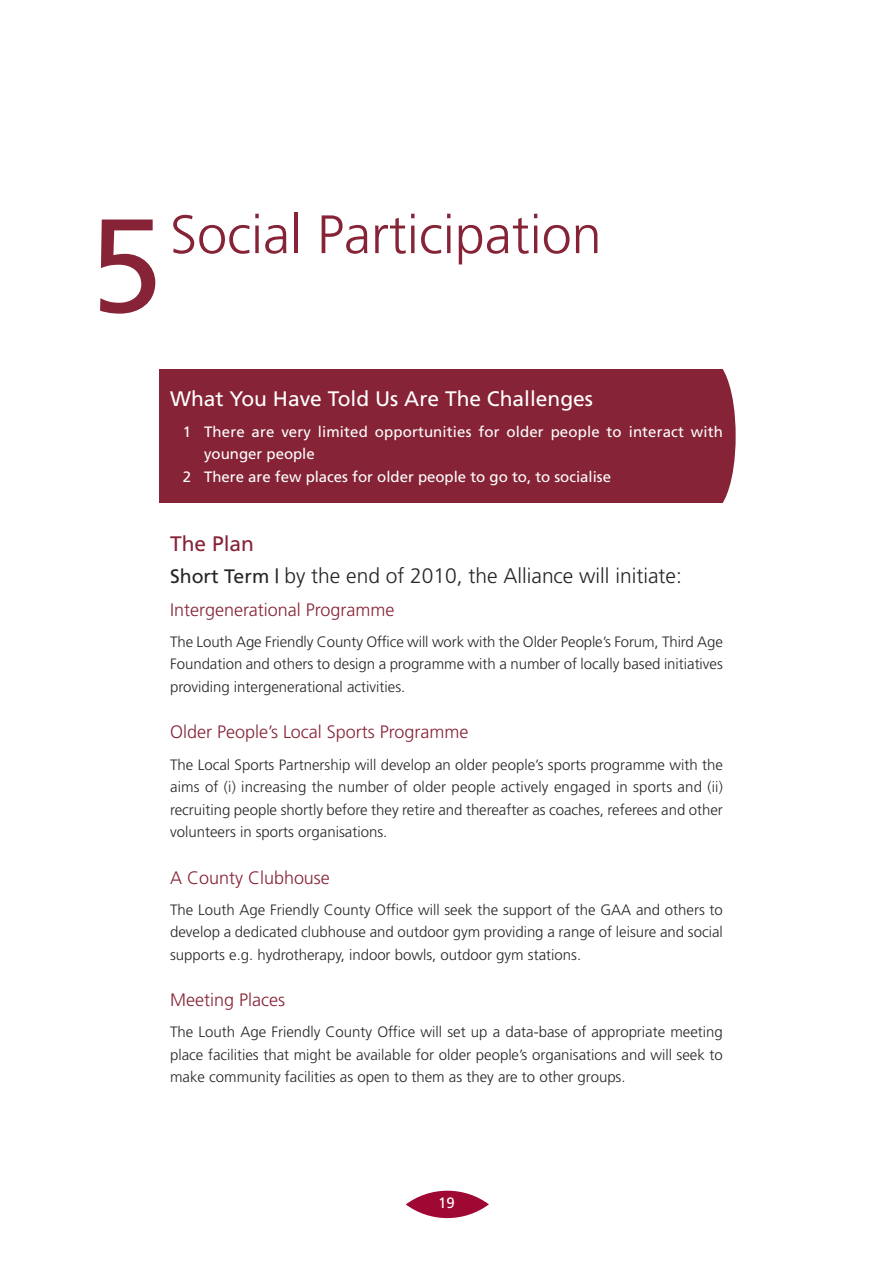
<style>
.page{position:relative;width:893px;height:1263px;background:#fff}
.page>*{position:absolute;margin:0;border:0;box-sizing:border-box;transform-origin:0 0}
.t1{font:132.6px "Frutiger";color:#862336}
.t2{font:300 54px "Frutiger";color:#862336}
.t3{font:300 21px/32.5px "Frutiger";color:#272627}
.t4{font:21px "Frutiger";color:#fff}
.t5{font:300 18px "Frutiger";color:#862336}
.t6{font:300 15px/22.5px "Frutiger";color:#272627;text-align:justify}
.t7{font:15px "Frutiger";letter-spacing:.01em;color:#fff}
.s1{font-weight:400;color:#862336}
.s2{font-weight:400;font-size:19.5px}
</style>
<div class="page">
<svg style="left:406px;top:1191px;width:83px;height:27px;background:#aa264b"></svg>
<svg style="left:723px;top:369px;width:13px;height:134px"></svg>
<div style="left:160px;top:369px;width:563px;height:134px;background:#862336"></div>
<h1 class="t1" style="left:89px;top:213px;width:75px">5</h1>
<h2 class="t2" style="left:170px;top:213px;width:433px">Social Participation</h2>
<h3 class="t4" style="left:170px;top:390px;width:424px">What You Have Told Us Are The Challenges</h3>
<p class="t7" style="left:183px;top:426px;width:542px">1 There are very limited opportunities for older people to interact with</p>
<p class="t7" style="left:204px;top:448px;width:112px">younger people</p>
<p class="t7" style="left:183px;top:471px;width:430px">2 There are few places for older people to go to, to socialise</p>
<h3 class="t3" style="left:170px;top:529px;width:513px"><span class="s1">The Plan<br></span><span class="s2">Short Term |</span> by the end of 2010, the Alliance will initiate:</h3>
<p class="t5" style="left:170px;top:602px;width:226px">Intergenerational Programme</p>
<p class="t6" style="left:170px;top:632px;width:554px">The Louth Age Friendly County Office will work with the Older People’s Forum, Third Age Foundation and others to design a programme with a number of locally based initiatives providing intergenerational activities.</p>
<p class="t5" style="left:170px;top:725px;width:300px">Older People’s Local Sports Programme</p>
<p class="t6" style="left:170px;top:754px;width:554px">The Local Sports Partnership will develop an older people’s sports programme with the aims of (i) increasing the number of older people actively engaged in sports and (ii) recruiting people shortly before they retire and thereafter as coaches, referees and other volunteers in sports organisations.</p>
<p class="t5" style="left:170px;top:870px;width:161px">A County Clubhouse</p>
<p class="t6" style="left:170px;top:899px;width:554px">The Louth Age Friendly County Office will seek the support of the GAA and others to develop a dedicated clubhouse and outdoor gym providing a range of leisure and social supports e.g. hydrotherapy, indoor bowls, outdoor gym stations.</p>
<p class="t5" style="left:170px;top:992px;width:116px">Meeting Places</p>
<p class="t6" style="left:170px;top:1022px;width:554px">The Louth Age Friendly County Office will set up a data-base of appropriate meeting place facilities that might be available for older people’s organisations and will seek to make community facilities as open to them as they are to other groups.</p>
<p class="t7" style="left:438px;top:1197px;width:18px">19</p>
</div>
